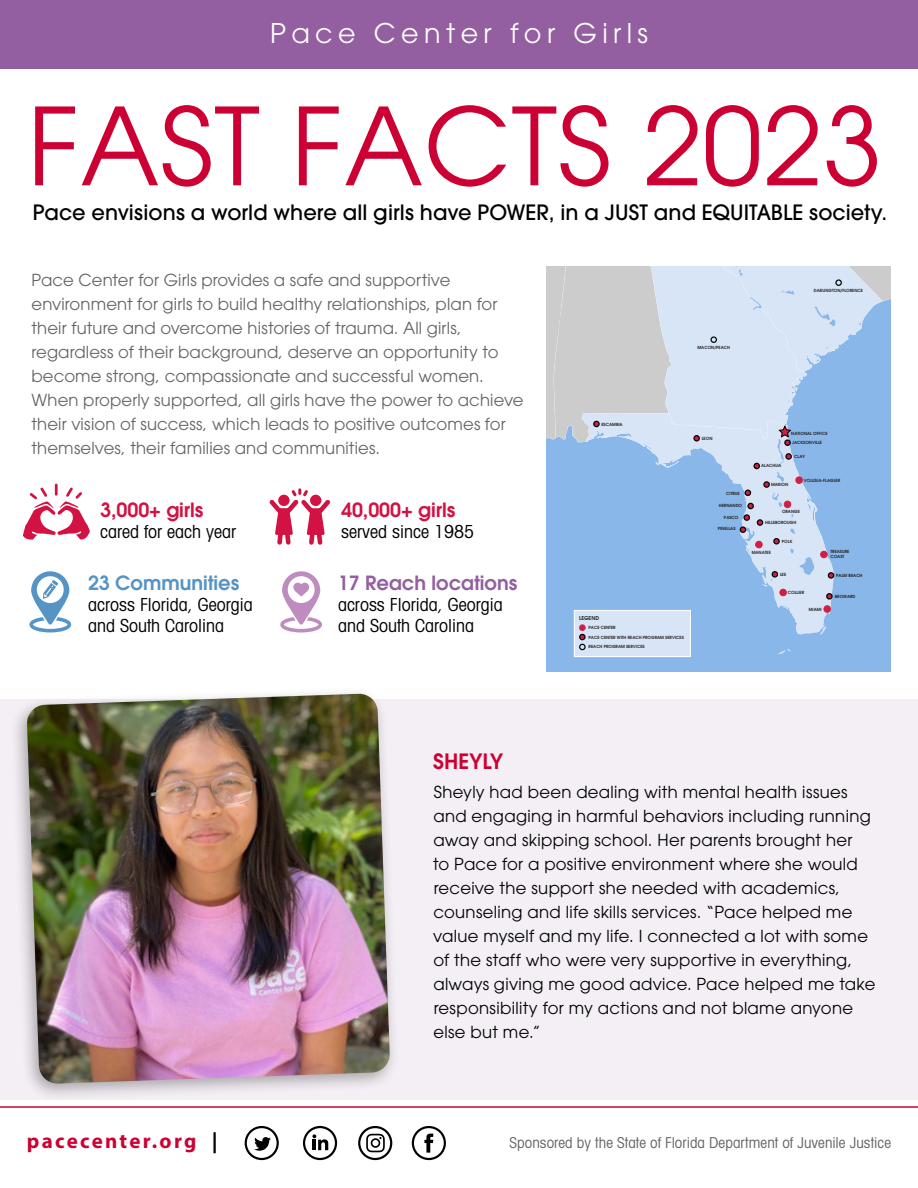
<style>
.page{position:relative;width:918px;height:1188px;background:#fff}
.page>*{position:absolute;margin:0;border:0;box-sizing:border-box;transform-origin:0 0}
.t1{font:106.5px "Avant Garde";letter-spacing:.01em;color:#c03}
.t2{font:27px "Avant Garde";letter-spacing:.2em;color:#fff}
.t3{font:500 21px "Avant Garde";letter-spacing:.005em;color:#000}
.t4{font:700 21px "Myriad Pro";letter-spacing:.11em;color:#c03}
.t5{font:600 21px "Avant Garde";letter-spacing:.005em;color:#c03}
.t6{font:600 19.5px "Avant Garde";color:#d11242}
.t7{font:600 19.5px "Avant Garde";color:#945fa0}
.t8{font:600 19.5px "Avant Garde";color:#5694c6}
.t9{font:condensed 18px/21px "Avant Garde";color:#000}
.t10{font:16.5px/24px "Avant Garde";letter-spacing:.02em;color:#000}
.t11{font:16.5px/24px "Avant Garde";letter-spacing:.01em;color:#636466}
.t12{font:condensed 15px "Avant Garde";letter-spacing:.005em;color:#636466}
.t13{font:600 5.25px "Avant Garde";color:#231f20}
.t14{font:600 4.2px/5.1px "Avant Garde";color:#231f20}
.s1{color:#000}
</style>
<div class="page">
<svg style="left:245px;top:1126px;width:34px;height:34px"></svg>
<svg style="left:412px;top:1126px;width:34px;height:34px"></svg>
<svg style="left:303px;top:1126px;width:34px;height:34px"></svg>
<svg style="left:358px;top:1126px;width:34px;height:34px"></svg>
<hr style="left:0;top:1106px;width:918px;height:2px;background:#c03">
<div style="left:0;top:699px;width:918px;height:400px;background:#f4eff5"></div>
<div style="left:10px;top:685px;width:389px;height:417px;background:#000;opacity:.31"></div>
<img style="left:27px;top:694px;width:363px;height:390px">
<div style="left:547px;top:587px;width:343px;height:79px;background:#8ab7e9"></div>
<div style="left:547px;top:666px;width:343px;height:5px;background:#8ab7e9"></div>
<svg style="left:582px;top:587px;width:252px;height:47px;background:#99c0eb"></svg>
<svg style="left:783px;top:606px;width:5px;height:3px"></svg>
<svg style="left:778px;top:648px;width:13px;height:6px"></svg>
<svg style="left:819px;top:626px;width:7px;height:9px"></svg>
<div style="left:780px;top:589px;width:6px;height:7px;background:#d11f43;border-radius:50%"></div>
<div style="left:780px;top:589px;width:7px;height:7px;border:1px solid #d11f43;border-radius:50%"></div>
<svg style="left:824px;top:606px;width:6px;height:6px"></svg>
<div style="left:824px;top:606px;width:7px;height:6px;border:1px solid #d11f43;border-radius:50%"></div>
<svg style="left:826px;top:593px;width:7px;height:7px"></svg>
<div style="left:574px;top:610px;width:116px;height:47px;background:#d7e5f7"></div>
<div style="left:574px;top:610px;width:117px;height:47px;border:1px solid #fff"></div>
<svg style="left:579px;top:624px;width:7px;height:26px"></svg>
<svg style="left:547px;top:267px;width:343px;height:320px;background:#b2cae8"></svg>
<svg style="left:23px;top:484px;width:67px;height:56px"></svg>
<svg style="left:269px;top:488px;width:61px;height:57px"></svg>
<svg style="left:29px;top:571px;width:42px;height:61px"></svg>
<svg style="left:280px;top:571px;width:42px;height:61px"></svg>
<div style="left:0;top:0;width:918px;height:69px;background:#945fa0"></div>
<h2 class="t2" style="left:270px;top:18px;width:379px">Pace Center for Girls</h2>
<h1 class="t1" style="left:28px;top:84px;width:856px">FAST FACTS 2023</h1>
<p class="t3" style="left:33px;top:199px;width:856px">Pace envisions a world where all girls have POWER, in a JUST and EQUITABLE society.</p>
<p class="t11" style="left:32px;top:268px;width:494px">Pace Center for Girls provides a safe and supportive environment for girls to build healthy relationships, plan for their future and overcome histories of trauma. All girls, regardless of their background, deserve an opportunity to become strong, compassionate and successful women.<br>When properly supported, all girls have the power to achieve their vision of success, which leads to positive outcomes for themselves, their families and communities.</p>
<p class="t6" style="left:100px;top:497px;width:105px">3,000+ girls</p>
<p class="t9" style="left:100px;top:521px;width:137px">cared for each year</p>
<p class="t8" style="left:88px;top:570px;width:153px">23 Communities</p>
<p class="t9" style="left:88px;top:594px;width:166px">across Florida, Georgia and South Carolina</p>
<p class="t6" style="left:341px;top:497px;width:116px">40,000+ girls</p>
<p class="t9" style="left:341px;top:521px;width:134px">served since 1985</p>
<p class="t7" style="left:338px;top:570px;width:181px">17 Reach locations</p>
<p class="t9" style="left:338px;top:594px;width:166px">across Florida, Georgia and South Carolina</p>
<p class="t14" style="left:697px;top:345px;width:34px">MACON/PEACH</p>
<p class="t14" style="left:814px;top:288px;width:51px">DARLINGTON/FLORENCE</p>
<p class="t14" style="left:601px;top:421px;width:23px">ESCAMBIA</p>
<p class="t13" style="left:579px;top:615px;width:21px">LEGEND</p>
<p class="t14" style="left:589px;top:644px;width:58px">REACH PROGRAM SERVICES</p>
<p class="t14" style="left:589px;top:625px;width:29px">PACE CENTER</p>
<p class="t14" style="left:589px;top:635px;width:97px">PACE CENTER WITH REACH PROGRAM SERVICES</p>
<p class="t14" style="left:702px;top:436px;width:12px">LEON</p>
<p class="t14" style="left:726px;top:491px;width:15px">CITRUS</p>
<p class="t14" style="left:719px;top:503px;width:25px">HERNANDO</p>
<p class="t14" style="left:724px;top:515px;width:16px">PASCO</p>
<p class="t14" style="left:718px;top:526px;width:19px">PINELLAS</p>
<p class="t14" style="left:761px;top:463px;width:22px">ALACHUA</p>
<p class="t14" style="left:791px;top:431px;width:38px">NATIONAL OFFICE</p>
<p class="t14" style="left:794px;top:454px;width:12px">CLAY</p>
<p class="t14" style="left:792px;top:440px;width:31px">JACKSONVILLE</p>
<p class="t14" style="left:804px;top:477px;width:38px">VOLUSIA-FLAGLER</p>
<p class="t14" style="left:771px;top:482px;width:19px">MARION</p>
<p class="t14" style="left:782px;top:509px;width:19px">ORANGE</p>
<p class="t14" style="left:765px;top:520px;width:33px">HILLSBOROUGH</p>
<p class="t14" style="left:782px;top:539px;width:12px">POLK</p>
<p class="t14" style="left:780px;top:572px;width:8px">LEE</p>
<p class="t14" style="left:752px;top:550px;width:21px">MANATEE</p>
<p class="t14" style="left:830px;top:548px;width:21px">TREASURE<br>COAST</p>
<p class="t14" style="left:836px;top:573px;width:28px">PALM BEACH</p>
<p class="t14" style="left:835px;top:594px;width:22px">BROWARD</p>
<p class="t14" style="left:788px;top:590px;width:18px">COLLIER</p>
<p class="t14" style="left:809px;top:607px;width:15px">MIAMI</p>
<p class="t5" style="left:433px;top:748px;width:71px">SHEYLY</p>
<p class="t10" style="left:433px;top:780px;width:444px">Sheyly had been dealing with mental health issues and engaging in harmful behaviors including running away and skipping school. Her parents brought her<br>to Pace for a positive environment where she would receive the support she needed with academics, counseling and life skills services. “Pace helped me value myself and my life. I connected a lot with some of the staff who were very supportive in everything, always giving me good advice. Pace helped me take responsibility for my actions and not blame anyone else but me.”</p>
<p class="t4" style="left:27px;top:1128px;width:192px">pacecenter.org <span class="s1">|</span></p>
<p class="t12" style="left:510px;top:1133px;width:383px">Sponsored by the State of Florida Department of Juvenile Justice</p>
</div>
